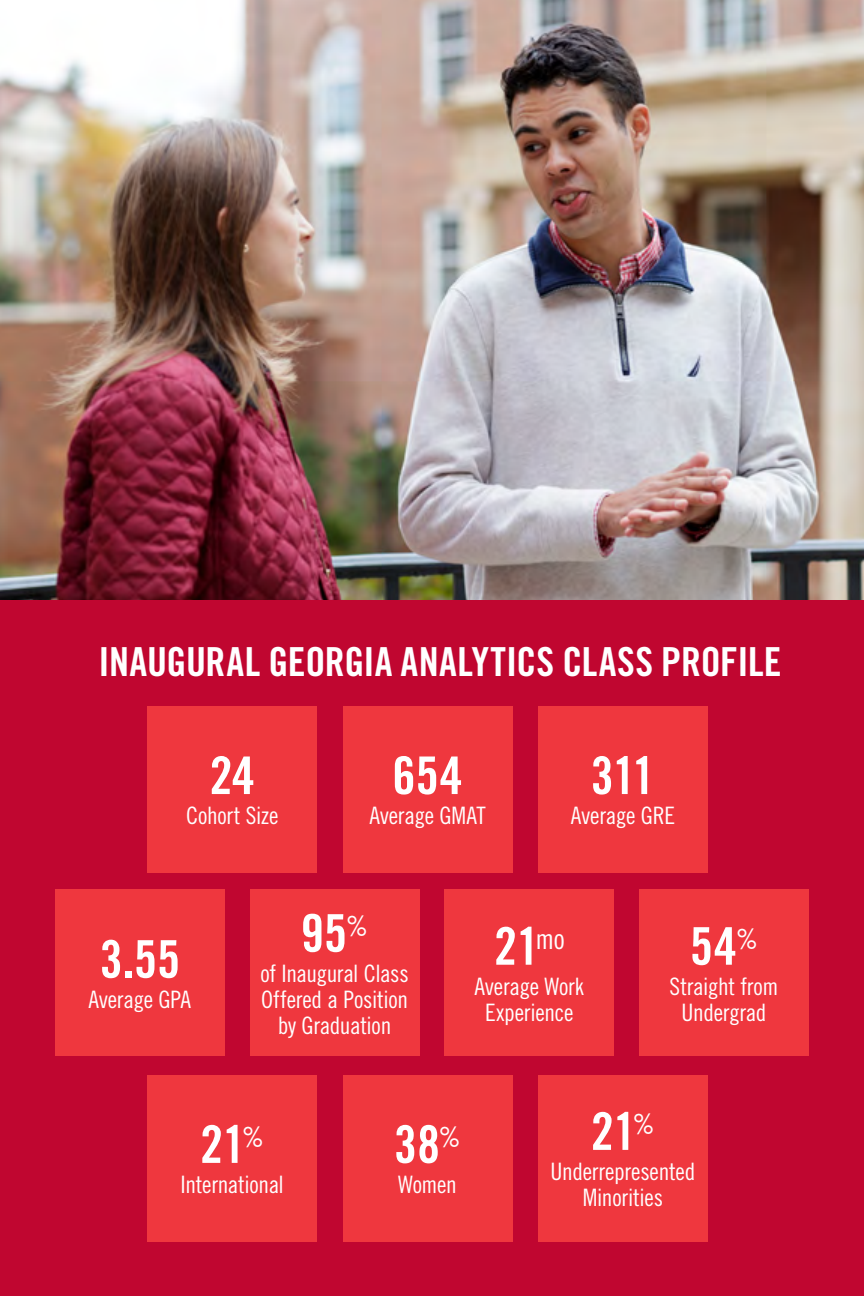
<style>
.page{position:relative;width:864px;height:1296px;background:#fff}
.page>*{position:absolute;margin:0;border:0;box-sizing:border-box;transform-origin:0 0}
.t1{font:52px "Trade Gothic Bold Cond Twenty";letter-spacing:-.005em;color:#fff}
.t2{font:40px "Trade Gothic Bold Cond Twenty";letter-spacing:-.005em;color:#fff}
.t3{font:24px/26px "Trade Gothic Cond Eighteen";letter-spacing:-.01em;color:#fff;text-align:center}
</style>
<div class="page">
<div style="left:0;top:112px;width:864px;height:1184px;background:#c00630"></div>
<img style="left:0;top:0;width:864px;height:599px">
<div style="left:343px;top:706px;width:169px;height:166px;background:#ef373e"></div>
<div style="left:148px;top:706px;width:169px;height:166px;background:#ef373e"></div>
<div style="left:538px;top:706px;width:170px;height:166px;background:#ef373e"></div>
<div style="left:343px;top:1075px;width:169px;height:166px;background:#ef373e"></div>
<div style="left:538px;top:1075px;width:170px;height:166px;background:#ef373e"></div>
<div style="left:639px;top:890px;width:170px;height:166px;background:#ef373e"></div>
<div style="left:250px;top:890px;width:169px;height:166px;background:#ef373e"></div>
<div style="left:445px;top:890px;width:169px;height:166px;background:#ef373e"></div>
<div style="left:55px;top:890px;width:170px;height:166px;background:#ef373e"></div>
<div style="left:148px;top:1075px;width:169px;height:166px;background:#ef373e"></div>
<h2 class="t2" style="left:99px;top:637px;width:685px">INAUGURAL GEORGIA ANALYTICS CLASS PROFILE</h2>
<h1 class="t1" style="left:209px;top:744px;width:47px">24</h1>
<p class="t3" style="left:186px;top:802px;width:94px">Cohort Size</p>
<h1 class="t1" style="left:392px;top:744px;width:72px">654</h1>
<p class="t3" style="left:369px;top:802px;width:118px">Average GMAT</p>
<h1 class="t1" style="left:591px;top:744px;width:66px">311</h1>
<p class="t3" style="left:571px;top:802px;width:106px">Average GRE</p>
<h1 class="t1" style="left:100px;top:928px;width:82px">3.55</h1>
<p class="t3" style="left:89px;top:986px;width:104px">Average GPA</p>
<h1 class="t1" style="left:301px;top:902px;width:69px">95<sup>%</sup></h1>
<p class="t3" style="left:260px;top:960px;width:150px">of Inaugural Class<br>Offered a Position by Graduation</p>
<h1 class="t1" style="left:494px;top:915px;width:72px">21<sup>mo</sup></h1>
<p class="t3" style="left:475px;top:973px;width:111px">Average Work<br>Experience</p>
<h1 class="t1" style="left:690px;top:915px;width:70px">54<sup>%</sup></h1>
<p class="t3" style="left:670px;top:973px;width:111px">Straight from<br>Undergrad</p>
<h1 class="t1" style="left:200px;top:1113px;width:66px">21<sup>%</sup></h1>
<p class="t3" style="left:180px;top:1171px;width:105px">International</p>
<h1 class="t1" style="left:394px;top:1113px;width:69px">38<sup>%</sup></h1>
<p class="t3" style="left:398px;top:1171px;width:60px">Women</p>
<h1 class="t1" style="left:591px;top:1100px;width:66px">21<sup>%</sup></h1>
<p class="t3" style="left:551px;top:1158px;width:146px">Underrepresented<br>Minorities</p>
</div>
